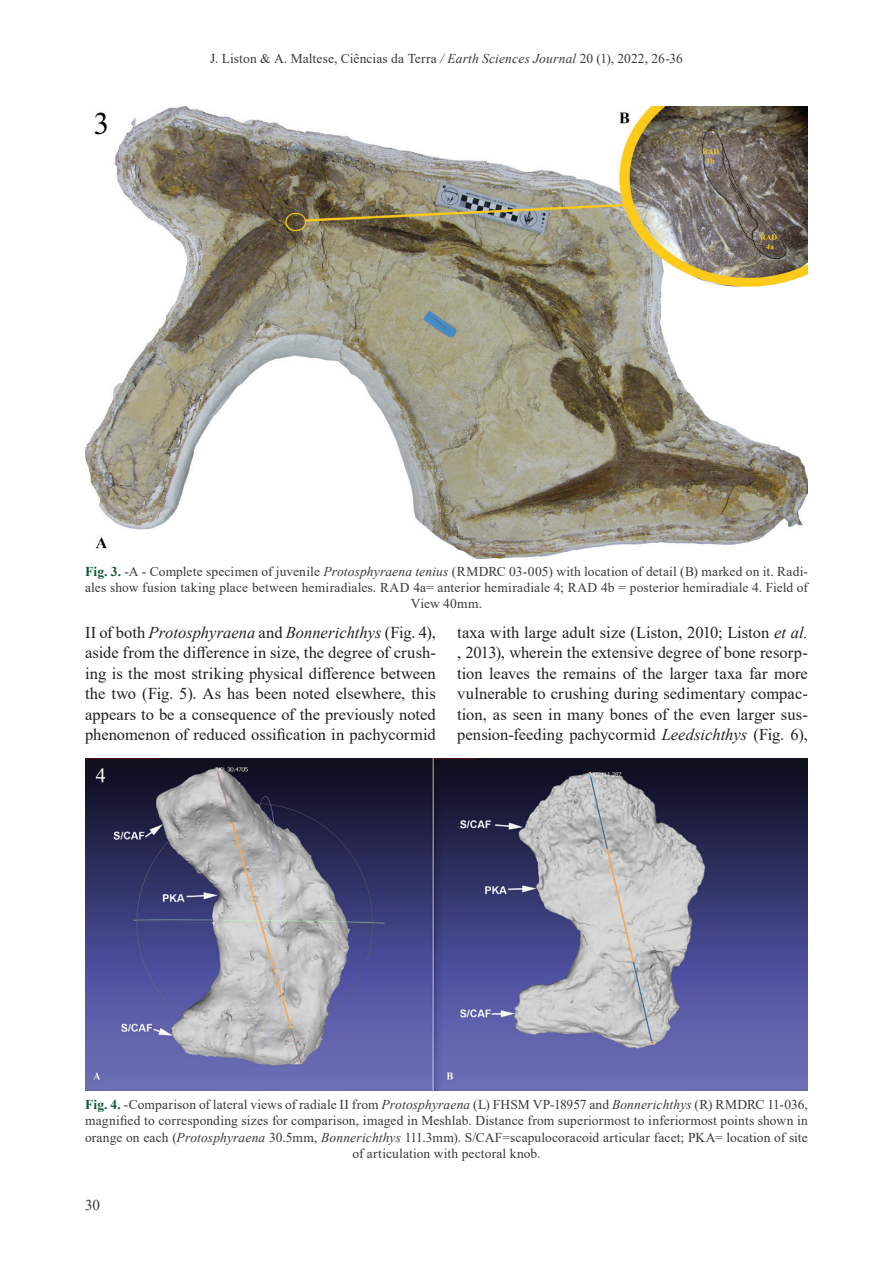
<style>
.page{position:relative;width:893px;height:1263px;background:#fff}
.page>*{position:absolute;margin:0;border:0;box-sizing:border-box;transform-origin:0 0}
.t1{font:16.5px/20.5px "Times New Roman";color:#231f20;text-align:justify}
.t2{font:15px "Times New Roman";color:#3a3838}
.t3{font:13.5px/16.2px "Times New Roman";letter-spacing:.01em;color:#3a3838;text-align:center}
.s1{font-style:italic}
.s2{font-weight:700;color:#0e5a34}
</style>
<div class="page">
<img style="left:85px;top:759px;width:723px;height:331px">
<img style="left:85px;top:106px;width:723px;height:453px">
<p class="t3" style="left:210px;top:49px;width:474px">J. Liston &amp; A. Maltese, Ciências da Terra <span class="s1">/ Earth Sciences Journal</span> 20 (1), 2022, 26-36</p>
<p class="t3" style="left:85px;top:563px;width:724px"><span class="s2">Fig. 3.</span> -A - Complete specimen of juvenile <span class="s1">Protosphyraena tenius</span> (RMDRC 03-005) with location of detail (B) marked on it. Radi&shy;ales show fusion taking place between hemiradiales. RAD 4a= anterior hemiradiale 4; RAD 4b = posterior hemiradiale 4. Field of<br>View 40mm.</p>
<p class="t1" style="left:85px;top:621px;width:352px">II of both <span class="s1">Protosphyraena</span> and <span class="s1">Bonnerichthys</span> (Fig. 4), aside from the difference in size, the degree of crush&shy;ing is the most striking physical difference between the two (Fig. 5). As has been noted elsewhere, this appears to be a consequence of the previously noted phenomenon of reduced ossification in pachycormid</p>
<p class="t1" style="left:457px;top:621px;width:352px">taxa with large adult size (Liston, 2010; Liston <span class="s1">et al. </span>, 2013), wherein the extensive degree of bone resorp&shy;tion leaves the remains of the larger taxa far more vulnerable to crushing during sedimentary compac&shy;tion, as seen in many bones of the even larger sus&shy;pension-feeding pachycormid <span class="s1">Leedsichthys</span> (Fig. 6),</p>
<p class="t3" style="left:85px;top:1096px;width:724px"><span class="s2">Fig. 4.</span> -Comparison of lateral views of radiale II from <span class="s1">Protosphyraena</span> (L) FHSM VP-18957 and <span class="s1">Bonnerichthys</span> (R) RMDRC 11-036, magnified to corresponding sizes for comparison, imaged in Meshlab. Distance from superiormost to inferiormost points shown in orange on each (<span class="s1">Protosphyraena</span> 30.5mm, <span class="s1">Bonnerichthys</span> 111.3mm). S/CAF=scapulocoracoid articular facet; PKA= location of site of articulation with pectoral knob.</p>
<p class="t2" style="left:85px;top:1194px;width:16px">30</p>
</div>
